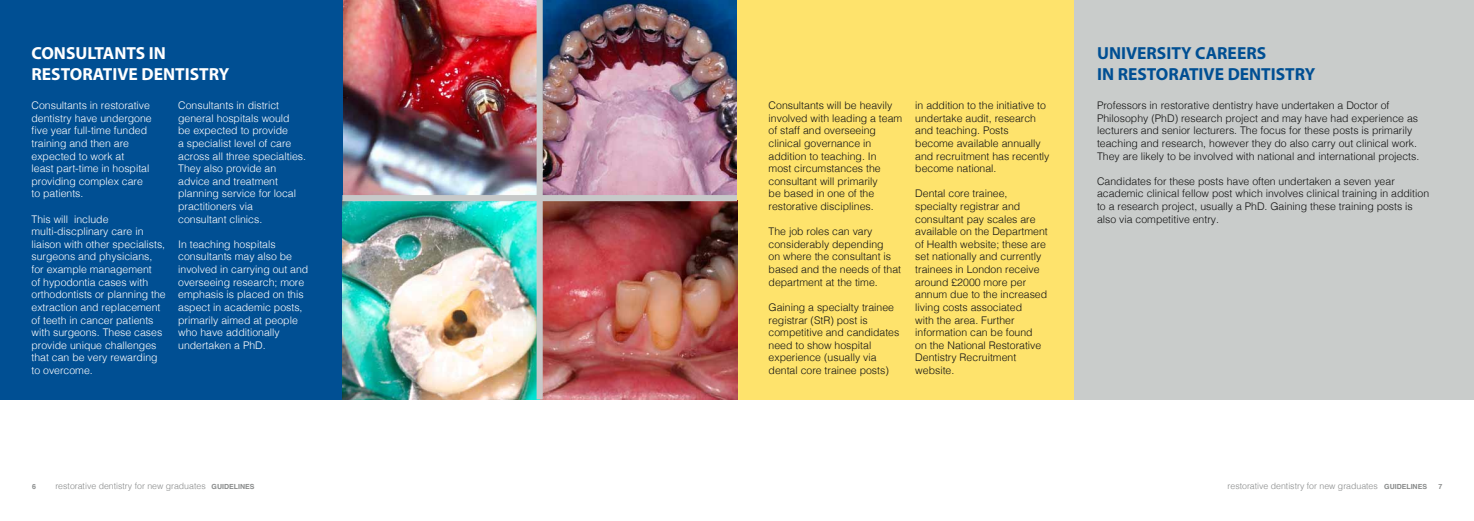
<style>
.page{position:relative;width:1474px;height:521px;background:#fff}
.page>*{position:absolute;margin:0;border:0;box-sizing:border-box;transform-origin:0 0}
.t1{font:700 17.5px/21px "Myriad Pro";color:#004f93}
.t2{font:700 17.5px/21px "Myriad Pro";color:#fff}
.t3{font:300 10.5px/12.6px "Helvetica";color:#121212}
.t4{font:300 10.5px/12.6px "Helvetica";color:#fff}
.t5{font:300 8.75px "Helvetica";color:#888a8a}
.t6{font:700 7px "Helvetica";color:#888a8a}
.s1{font-weight:700;font-size:7px}
</style>
<div class="page">
<img style="left:342px;top:0;width:194px;height:195px">
<img style="left:542px;top:0;width:195px;height:195px">
<div style="left:0;top:0;width:342px;height:399px;background:#004f93"></div>
<div style="left:737px;top:0;width:337px;height:399px;background:#fee36c"></div>
<div style="left:1074px;top:0;width:399px;height:399px;background:#c9cccb"></div>
<img style="left:342px;top:201px;width:395px;height:198px">
<div style="left:342px;top:195px;width:395px;height:6px;background:#c7c9c9"></div>
<div style="left:536px;top:0;width:6px;height:399px;background:#c7c9c9"></div>
<h1 class="t2" style="left:32px;top:42px;width:199px">CONSULTANTS IN<br>RESTORATIVE DENTISTRY</h1>
<p class="t4" style="left:32px;top:98px;width:122px">Consultants in restorative dentistry have undergone five year full-time funded training and then are expected to work at<br>least part-time in hospital providing complex care to patients.</p>
<p class="t4" style="left:32px;top:212px;width:136px">This will include multi-discplinary care in liaison with other specialists, surgeons and physicians, for example management<br>of hypodontia cases with orthodontists or planning the extraction and replacement of teeth in cancer patients with surgeons. These cases provide unique challenges that can be very rewarding to overcome.</p>
<p class="t4" style="left:178px;top:98px;width:129px">Consultants in district general hospitals would<br>be expected to provide<br>a specialist level of care across all three specialties.<br>They also provide an advice and treatment planning service for local practitioners via<br>consultant clinics.</p>
<p class="t4" style="left:178px;top:237px;width:132px">In teaching hospitals consultants may also be involved in carrying out and overseeing research; more emphasis is placed on this aspect in academic posts, primarily aimed at people who have additionally undertaken a PhD.</p>
<p class="t6" style="left:32px;top:481px;width:5px">6</p>
<p class="t5" style="left:55px;top:479px;width:200px">restorative dentistry for new graduates <span class="s1">GUIDELINES</span></p>
<p class="t3" style="left:768px;top:98px;width:135px">Consultants will be heavily involved with leading a team of staff and overseeing clinical governance in addition to teaching. In<br>most circumstances the consultant will primarily<br>be based in one of the restorative disciplines.</p>
<p class="t3" style="left:768px;top:224px;width:134px">The job roles can vary considerably depending<br>on where the consultant is based and the needs of that department at the time.</p>
<p class="t3" style="left:768px;top:300px;width:132px">Gaining a specialty trainee registrar (StR) post is competitive and candidates need to show hospital experience (usually via dental core trainee posts)</p>
<p class="t3" style="left:915px;top:98px;width:136px">in addition to the initiative to undertake audit, research and teaching. Posts become available annually and recruitment has recently become national.</p>
<p class="t3" style="left:915px;top:187px;width:134px">Dental core trainee, specialty registrar and consultant pay scales are available on the Department of Health website; these are set nationally and currently trainees in London receive around £2000 more per annum due to the increased living costs associated<br>with the area. Further information can be found<br>on the National Restorative<br>Dentistry Recruitment website.</p>
<h1 class="t1" style="left:1097px;top:42px;width:220px">UNIVERSITY CAREERS<br>IN RESTORATIVE DENTISTRY</h1>
<p class="t3" style="left:1097px;top:98px;width:324px">Professors in restorative dentistry have undertaken a Doctor of Philosophy (PhD) research project and may have had experience as lecturers and senior lecturers. The focus for these posts is primarily teaching and research, however they do also carry out clinical work.<br>They are likely to be involved with national and international projects.</p>
<p class="t3" style="left:1097px;top:174px;width:334px">Candidates for these posts have often undertaken a seven year academic clinical fellow post which involves clinical training in addition to a research project, usually a PhD. Gaining these training posts is also via competitive entry.</p>
<p class="t5" style="left:1227px;top:479px;width:201px">restorative dentistry for new graduates <span class="s1">GUIDELINES</span></p>
<p class="t6" style="left:1438px;top:481px;width:5px">7</p>
</div>
